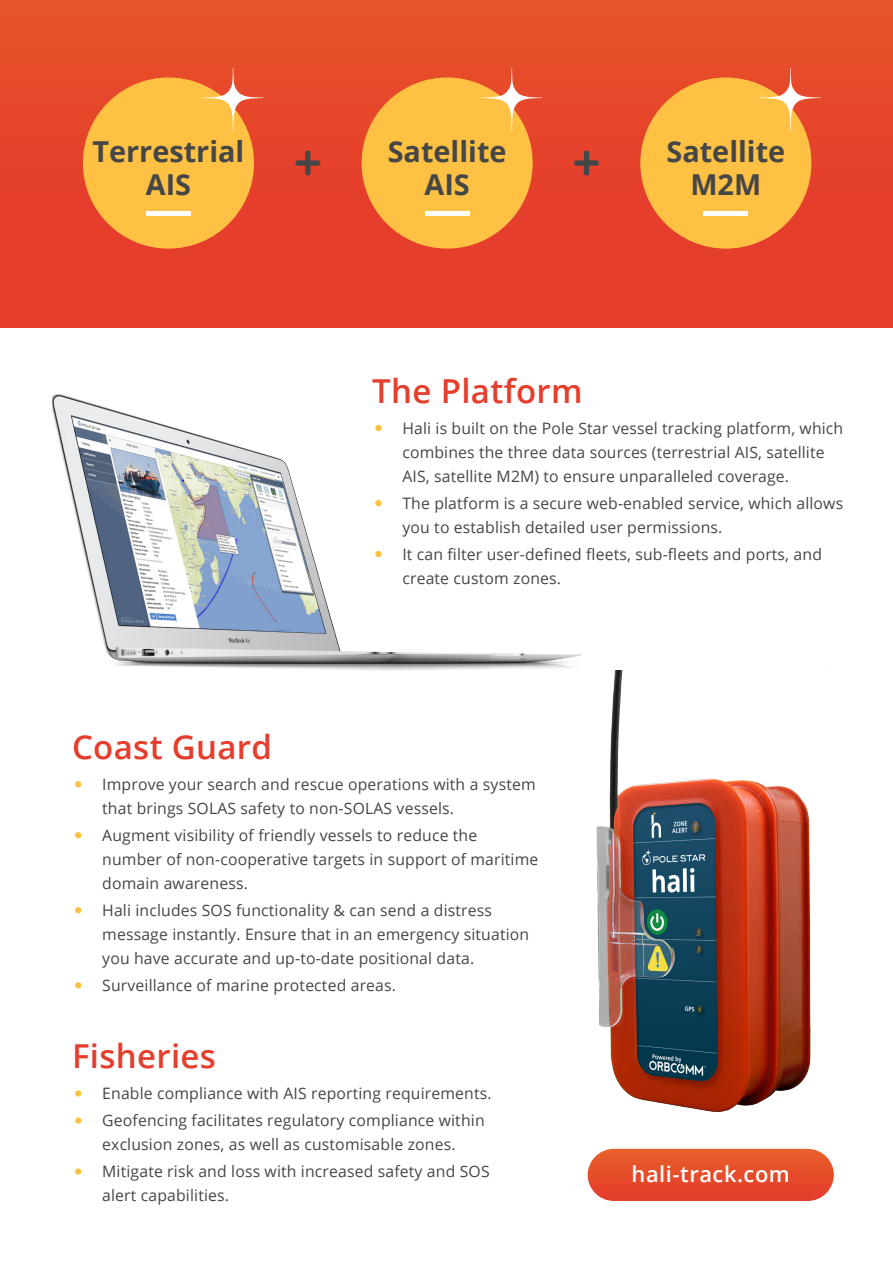
<style>
.page{position:relative;width:893px;height:1263px;background:#fff}
.page>*{position:absolute;margin:0;border:0;box-sizing:border-box;transform-origin:0 0}
.t1{font:600 33px "Open Sans";letter-spacing:.01em;color:#e53e2c}
.t2{font:700 28.8px/32.7px "Open Sans";color:#454647;text-align:center}
.t3{font:600 21.9px "Open Sans";letter-spacing:.025em;color:#fff}
.t4{font:15.75px/24px "Open Sans";letter-spacing:.01em;color:#454647}
</style>
<div class="page">
<div style="left:0;top:0;width:893px;height:327px;background:linear-gradient(to bottom,#e7502a,#e4392d)"></div>
<img style="left:52px;top:394px;width:529px;height:277px">
<div style="left:83px;top:77px;width:171px;height:172px;background:#fec143;border-radius:50%"></div>
<div style="left:362px;top:77px;width:171px;height:172px;background:#fec143;border-radius:50%"></div>
<div style="left:640px;top:77px;width:171px;height:172px;background:#fec143;border-radius:50%"></div>
<svg style="left:295px;top:151px;width:25px;height:24px"></svg>
<svg style="left:574px;top:151px;width:25px;height:24px"></svg>
<svg style="left:203px;top:68px;width:60px;height:63px"></svg>
<svg style="left:482px;top:68px;width:60px;height:63px"></svg>
<svg style="left:760px;top:68px;width:61px;height:63px"></svg>
<div style="left:75px;top:1168px;width:6px;height:7px;background:#fec143;border-radius:50%"></div>
<svg style="left:75px;top:1090px;width:6px;height:6px"></svg>
<div style="left:75px;top:1117px;width:6px;height:7px;background:#fec143;border-radius:50%"></div>
<svg style="left:75px;top:781px;width:6px;height:6px"></svg>
<svg style="left:75px;top:982px;width:6px;height:6px"></svg>
<svg style="left:75px;top:907px;width:6px;height:6px"></svg>
<svg style="left:75px;top:832px;width:6px;height:6px"></svg>
<div style="left:375px;top:551px;width:7px;height:6px;background:#fec143;border-radius:50%"></div>
<div style="left:375px;top:425px;width:7px;height:6px;background:#fec143;border-radius:50%"></div>
<div style="left:375px;top:500px;width:7px;height:6px;background:#fec143;border-radius:50%"></div>
<div style="left:588px;top:1149px;width:246px;height:52px;background:linear-gradient(to bottom,#e9602a,#e43b2c);border-radius:26px"></div>
<hr style="left:704px;top:211px;width:44px;height:4px;background:#fff">
<hr style="left:425px;top:211px;width:44px;height:4px;background:#fff">
<hr style="left:146px;top:211px;width:45px;height:4px;background:#fff">
<img style="left:596px;top:671px;width:215px;height:441px">
<p class="t2" style="left:92px;top:135px;width:153px">Terrestrial</p>
<p class="t2" style="left:146px;top:167px;width:47px">AIS</p>
<p class="t1" style="left:72px;top:724px;width:201px">Coast Guard</p>
<p class="t2" style="left:388px;top:135px;width:120px">Satellite</p>
<p class="t2" style="left:424px;top:167px;width:47px">AIS</p>
<p class="t1" style="left:372px;top:368px;width:212px">The Platform</p>
<p class="t2" style="left:666px;top:135px;width:120px">Satellite<br>M2M</p>
<p class="t4" style="left:402px;top:416px;width:442px;text-indent:-27px">• Hali is built on the Pole Star vessel tracking platform, which combines the three data sources (terrestrial AIS, satellite<br>AIS, satellite M2M) to ensure unparalleled coverage.</p>
<p class="t4" style="left:402px;top:491px;width:442px;text-indent:-27px">• The platform is a secure web-enabled service, which allows you to establish detailed user permissions.</p>
<p class="t4" style="left:402px;top:542px;width:421px;text-indent:-27px">• It can filter user-defined fleets, sub-fleets and ports, and create custom zones.</p>
<p class="t4" style="left:102px;top:772px;width:435px;text-indent:-27px">• Improve your search and rescue operations with a system that brings SOLAS safety to non-SOLAS vessels.</p>
<p class="t4" style="left:102px;top:823px;width:438px;text-indent:-27px">• Augment visibility of friendly vessels to reduce the number of non-cooperative targets in support of maritime domain awareness.</p>
<p class="t4" style="left:102px;top:898px;width:428px;text-indent:-27px">• Hali includes SOS functionality &amp; can send a distress message instantly. Ensure that in an emergency situation you have accurate and up-to-date positional data.</p>
<p class="t4" style="left:75px;top:973px;width:322px">• Surveillance of marine protected areas.</p>
<p class="t1" style="left:72px;top:1033px;width:145px">Fisheries</p>
<p class="t4" style="left:75px;top:1081px;width:418px">• Enable compliance with AIS reporting requirements.</p>
<p class="t4" style="left:75px;top:1108px;width:411px;text-align:center">• Geofencing facilitates regulatory compliance within exclusion zones, as well as customisable zones.</p>
<p class="t4" style="left:102px;top:1159px;width:389px;text-indent:-27px">• Mitigate risk and loss with increased safety and SOS alert capabilities.</p>
<p class="t3" style="left:632px;top:1159px;width:160px">hali-track.com</p>
</div>
